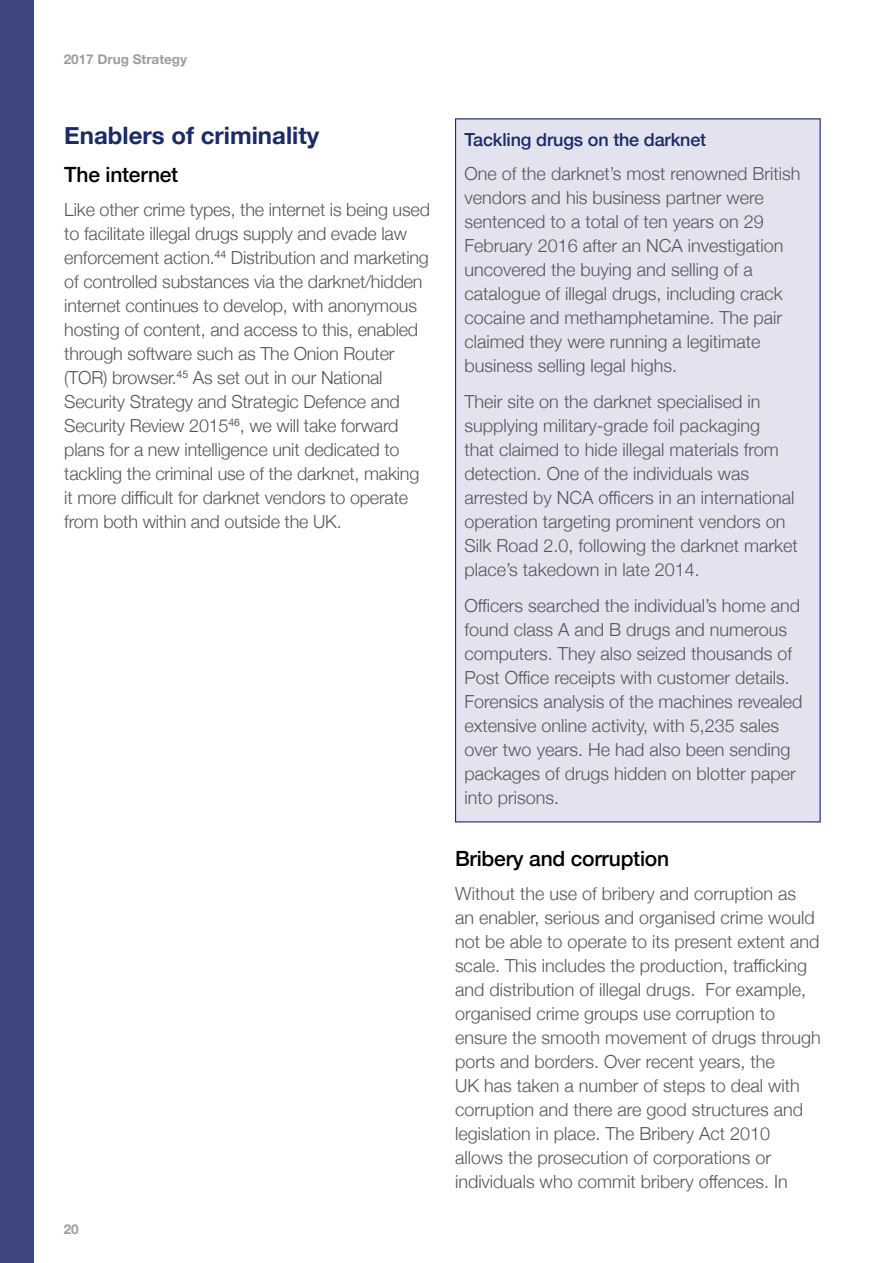
<style>
.page{position:relative;width:893px;height:1263px;background:#fff}
.page>*{position:absolute;margin:0;border:0;box-sizing:border-box;transform-origin:0 0}
.Header_2{font:700 24px "Helvetica Neue";color:#1a2b68}
.Header_3{font:500 21px "Helvetica Neue";letter-spacing:-.01em;color:#000}
.Body_copy{font:300 18px/24px "Helvetica Neue";color:#575756}
.t1{font:700 13.5px "Helvetica Neue";color:#9d9d9c}
.s1{font-weight:500;color:#1a2b68}
</style>
<div class="page">
<div style="left:0;top:0;width:34px;height:1263px;background:#3f4780"></div>
<div style="left:456px;top:119px;width:364px;height:703px;background:#e3e3ef"></div>
<p class="t1" style="left:64px;top:48px;width:125px">2017 Drug Strategy</p>
<p class="Header_2" style="left:64px;top:116px;width:256px">Enablers of criminality</p>
<p class="Header_3" style="left:64px;top:157px;width:115px">The internet</p>
<p class="Body_copy" style="left:64px;top:196px;width:367px">Like other crime types, the internet is being used to facilitate illegal drugs supply and evade law enforcement action.<sup>44</sup> Distribution and marketing of controlled substances via the darknet/hidden internet continues to develop, with anonymous hosting of content, and access to this, enabled through software such as The Onion Router (TOR) browser.<sup>45</sup> As set out in our National Security Strategy and Strategic Defence and Security Review 2015<sup>46</sup>, we will take forward plans for a new intelligence unit dedicated to tackling the criminal use of the darknet, making it more difficult for darknet vendors to operate from both within and outside the UK.</p>
<p class="t1" style="left:64px;top:1218px;width:17px">20</p>
<p class="Body_copy" style="left:465px;top:121px;width:337px;line-height:34.2px"><span class="s1">Tackling drugs on the darknet<br></span>One of the darknet’s most renowned British</p>
<p class="Body_copy" style="left:465px;top:184px;width:320px">vendors and his business partner were sentenced to a total of ten years on 29<br>February 2016 after an NCA investigation uncovered the buying and selling of a catalogue of illegal drugs, including crack cocaine and methamphetamine. The pair claimed they were running a legitimate business selling legal highs.</p>
<p class="Body_copy" style="left:465px;top:388px;width:335px">Their site on the darknet specialised in supplying military-grade foil packaging<br>that claimed to hide illegal materials from detection. One of the individuals was arrested by NCA officers in an international operation targeting prominent vendors on Silk Road 2.0, following the darknet market place’s takedown in late 2014.</p>
<p class="Body_copy" style="left:465px;top:592px;width:339px">Officers searched the individual’s home and found class A and B drugs and numerous computers. They also seized thousands of Post Office receipts with customer details.<br>Forensics analysis of the machines revealed extensive online activity, with 5,235 sales over two years. He had also been sending packages of drugs hidden on blotter paper into prisons.</p>
<p class="Header_3" style="left:455px;top:841px;width:216px">Bribery and corruption</p>
<p class="Body_copy" style="left:455px;top:880px;width:367px">Without the use of bribery and corruption as<br>an enabler, serious and organised crime would not be able to operate to its present extent and scale. This includes the production, trafficking and distribution of illegal drugs. For example, organised crime groups use corruption to ensure the smooth movement of drugs through ports and borders. Over recent years, the<br>UK has taken a number of steps to deal with corruption and there are good structures and legislation in place. The Bribery Act 2010 allows the prosecution of corporations or individuals who commit bribery offences. In</p>
</div>
